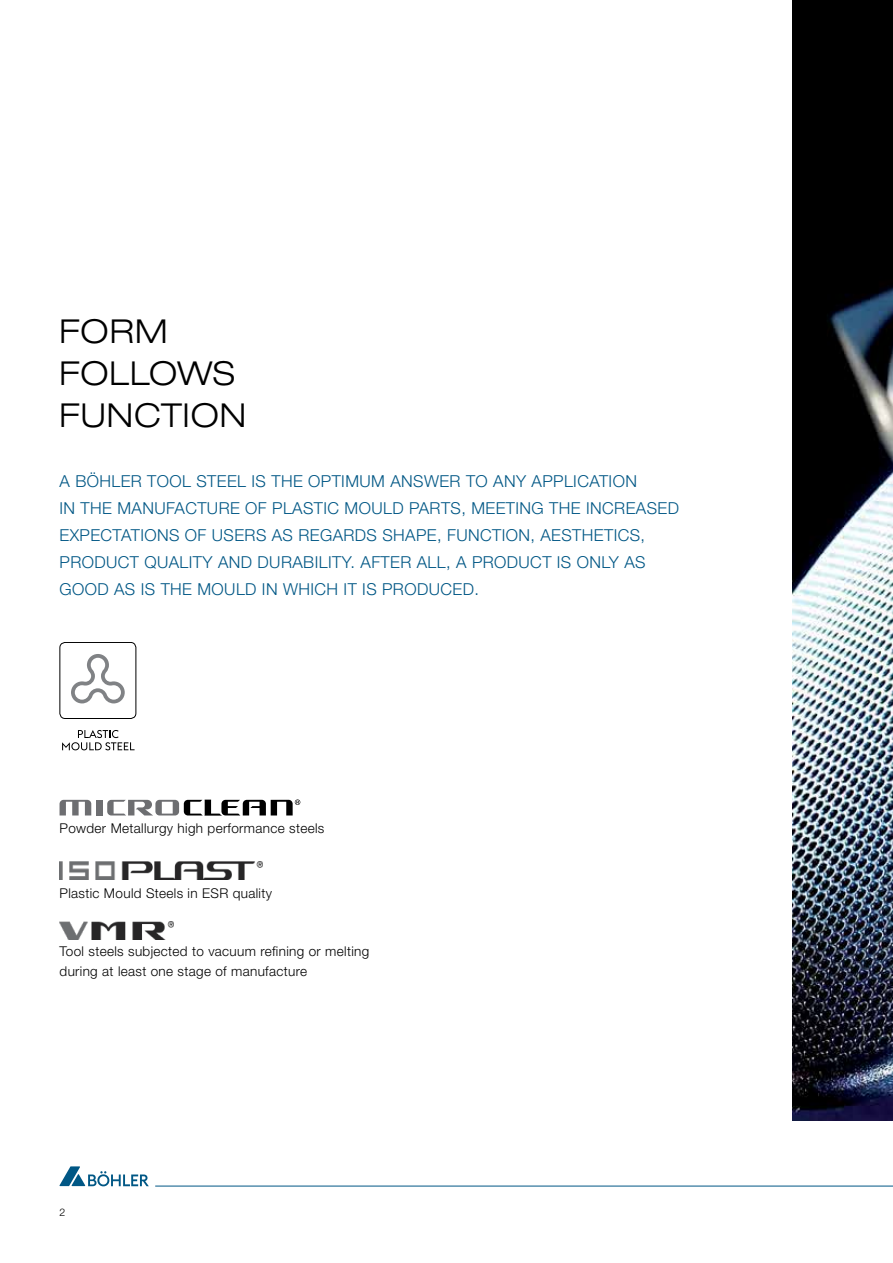
<style>
.page{position:relative;width:893px;height:1263px;background:#fff}
.page>*{position:absolute;margin:0;border:0;box-sizing:border-box;transform-origin:0 0}
.t1{font:300 expanded 33px/42px "Helvetica Neue LT Std";letter-spacing:.025em;color:#000}
.t2{font:300 16.5px/27px "Helvetica Neue LT Std";letter-spacing:.025em;color:#005785}
.t3{font:300 13.5px/19.5px "Helvetica Neue LT Std";letter-spacing:.025em;color:#000}
.t4{font:300 10.5px "Helvetica Neue LT Std";color:#000}
</style>
<div class="page">
<svg style="left:60px;top:1166px;width:89px;height:20px"></svg>
<hr style="left:155px;top:1186px;width:738px;height:1px;background:#005785">
<svg style="left:60px;top:800px;width:31px;height:15px"></svg>
<div style="left:96px;top:800px;width:6px;height:15px;background:#6d6e71"></div>
<svg style="left:107px;top:799px;width:193px;height:16px"></svg>
<img style="left:792px;top:0;width:101px;height:1120px">
<div style="left:60px;top:642px;width:76px;height:77px;border:1px solid #000;border-radius:5px"></div>
<svg style="left:71px;top:654px;width:54px;height:49px"></svg>
<svg style="left:62px;top:730px;width:73px;height:20px"></svg>
<img style="left:60px;top:862px;width:203px;height:17px">
<img style="left:60px;top:921px;width:113px;height:18px">
<h1 class="t1" style="left:60px;top:310px;width:188px">FORM<br>FOLLOWS<br>FUNCTION</h1>
<p class="t2" style="left:60px;top:467px;width:621px">A BÖHLER TOOL STEEL IS THE OPTIMUM ANSWER TO ANY APPLICATION<br>IN THE MANUFACTURE OF PLASTIC MOULD PARTS, MEETING THE INCREASED EXPECTATIONS OF USERS AS REGARDS SHAPE, FUNCTION, AESTHETICS, PRODUCT QUALITY AND DURABILITY. AFTER ALL, A PRODUCT IS ONLY AS GOOD AS IS THE MOULD IN WHICH IT IS PRODUCED.</p>
<p class="t3" style="left:60px;top:818px;width:266px">Powder Metallurgy high performance steels</p>
<p class="t3" style="left:60px;top:883px;width:214px">Plastic Mould Steels in ESR quality</p>
<p class="t3" style="left:60px;top:941px;width:311px">Tool steels subjected to vacuum refining or melting during at least one stage of manufacture</p>
<p class="t4" style="left:60px;top:1205px;width:7px">2</p>
</div>
